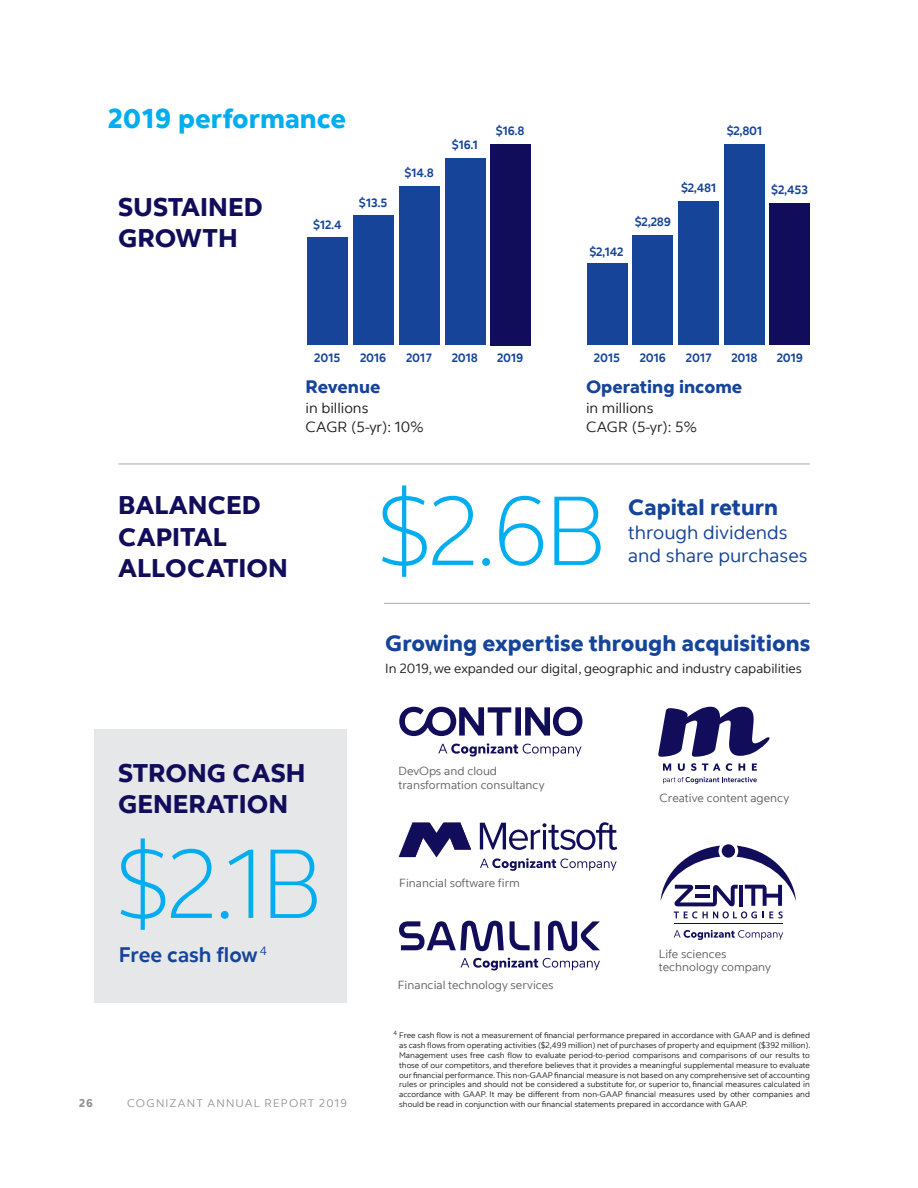
<style>
.page{position:relative;width:918px;height:1188px;background:#fff}
.page>*{position:absolute;margin:0;border:0;box-sizing:border-box;transform-origin:0 0}
.t1{font:300 97.5px "Cognizant Sans";color:#00aeef}
.t2{font:800 27.3px "Cognizant Sans";color:#00aeef}
.t3{font:800 25.5px/31.5px "Cognizant Sans";color:#110d5a}
.t4{font:800 22.5px "Cognizant Sans";color:#164499}
.t5{font:700 21px "Cognizant Sans";color:#164499}
.t6{font:19.5px/23.4px "Cognizant Sans";color:#164499}
.t7{font:800 18px "Cognizant Sans";color:#164499}
.t8{font:15px/19.5px "Cognizant Sans";color:#231f20}
.t9{font:13.5px "Cognizant Sans";color:#231f20}
.t10{font:12px/13.5px "Cognizant Sans";color:#636366}
.t11{font:700 12px "Cognizant Sans";letter-spacing:-.025em;color:#164499}
.t12{font:11.25px "Cognizant Sans";letter-spacing:.1em;color:#939598}
.t13{font:800 11.25px "Cognizant Sans";color:#939598}
.t14{font:8.25px/9.9px "Cognizant Sans";color:#231f20;text-align:justify}
</style>
<div class="page">
<hr style="left:118px;top:464px;width:692px;height:1px;background:#a8a9ad">
<hr style="left:384px;top:603px;width:426px;height:1px;background:#a8a9ad">
<svg style="left:399px;top:921px;width:201px;height:30px"></svg>
<svg style="left:461px;top:958px;width:139px;height:13px"></svg>
<svg style="left:663px;top:764px;width:8px;height:7px"></svg>
<svg style="left:678px;top:764px;width:7px;height:7px"></svg>
<svg style="left:691px;top:763px;width:41px;height:8px"></svg>
<svg style="left:739px;top:764px;width:6px;height:7px"></svg>
<svg style="left:752px;top:764px;width:5px;height:7px"></svg>
<svg style="left:658px;top:707px;width:112px;height:50px"></svg>
<svg style="left:663px;top:777px;width:94px;height:7px"></svg>
<svg style="left:480px;top:858px;width:137px;height:13px"></svg>
<svg style="left:480px;top:822px;width:137px;height:28px"></svg>
<svg style="left:399px;top:823px;width:72px;height:35px"></svg>
<svg style="left:438px;top:743px;width:143px;height:14px"></svg>
<svg style="left:399px;top:707px;width:183px;height:29px"></svg>
<svg style="left:674px;top:930px;width:109px;height:10px"></svg>
<hr style="left:674px;top:923px;width:108px;height:1px;background:#110d5a">
<svg style="left:722px;top:844px;width:13px;height:14px"></svg>
<svg style="left:660px;top:846px;width:136px;height:72px"></svg>
<div style="left:94px;top:729px;width:253px;height:274px;background:#e6e7e9"></div>
<div style="left:307px;top:238px;width:41px;height:107px;background:#164499"></div>
<div style="left:353px;top:216px;width:40px;height:129px;background:#164499"></div>
<div style="left:399px;top:186px;width:40px;height:159px;background:#164499"></div>
<div style="left:445px;top:158px;width:40px;height:187px;background:#164499"></div>
<div style="left:490px;top:144px;width:40px;height:201px;background:#110d5a"></div>
<div style="left:587px;top:264px;width:40px;height:81px;background:#164499"></div>
<div style="left:633px;top:235px;width:40px;height:110px;background:#164499"></div>
<div style="left:679px;top:201px;width:40px;height:144px;background:#164499"></div>
<div style="left:725px;top:144px;width:40px;height:200px;background:#164499"></div>
<div style="left:770px;top:203px;width:40px;height:142px;background:#110d5a"></div>
<h2 class="t2" style="left:108px;top:100px;width:240px">2019 performance</h2>
<h3 class="t3" style="left:118px;top:191px;width:146px">SUSTAINED<br>GROWTH</h3>
<h3 class="t11" style="left:313px;top:217px;width:30px">$12.4</h3>
<h3 class="t11" style="left:359px;top:195px;width:30px">$13.5</h3>
<h3 class="t11" style="left:404px;top:165px;width:31px">$14.8</h3>
<h3 class="t11" style="left:452px;top:137px;width:28px">$16.1</h3>
<h3 class="t11" style="left:496px;top:123px;width:30px">$16.8</h3>
<h3 class="t11" style="left:314px;top:350px;width:28px">2015</h3>
<h3 class="t11" style="left:360px;top:350px;width:28px">2016</h3>
<h3 class="t11" style="left:406px;top:350px;width:28px">2017</h3>
<h3 class="t11" style="left:452px;top:350px;width:28px">2018</h3>
<h3 class="t11" style="left:497px;top:350px;width:28px">2019</h3>
<h3 class="t7" style="left:306px;top:375px;width:76px">Revenue</h3>
<h3 class="t8" style="left:306px;top:398px;width:120px">in billions<br>CAGR (5-yr): 10%</h3>
<h3 class="t11" style="left:727px;top:123px;width:37px">$2,801</h3>
<h3 class="t11" style="left:589px;top:244px;width:36px">$2,142</h3>
<h3 class="t11" style="left:635px;top:214px;width:38px">$2,289</h3>
<h3 class="t11" style="left:681px;top:180px;width:37px">$2,481</h3>
<h3 class="t11" style="left:771px;top:182px;width:38px">$2,453</h3>
<h3 class="t11" style="left:594px;top:350px;width:28px">2015</h3>
<h3 class="t11" style="left:640px;top:350px;width:28px">2016</h3>
<h3 class="t11" style="left:686px;top:350px;width:28px">2017</h3>
<h3 class="t11" style="left:731px;top:350px;width:28px">2018</h3>
<h3 class="t11" style="left:777px;top:350px;width:28px">2019</h3>
<h3 class="t7" style="left:586px;top:375px;width:158px">Operating income</h3>
<h3 class="t8" style="left:586px;top:398px;width:112px">in millions<br>CAGR (5-yr): 5%</h3>
<h3 class="t3" style="left:118px;top:490px;width:171px">BALANCED<br>CAPITAL<br>ALLOCATION</h3>
<h3 class="t3" style="left:118px;top:757px;width:189px">STRONG CASH<br>GENERATION</h3>
<h1 class="t1" style="left:115px;top:827px;width:208px">$2.1B</h1>
<h3 class="t5" style="left:119px;top:941px;width:150px">Free cash flow <sup>4</sup></h3>
<h3 class="t13" style="left:79px;top:1096px;width:16px">26</h3>
<h3 class="t12" style="left:127px;top:1096px;width:221px">COGNIZANT ANNUAL REPORT 2019</h3>
<h1 class="t1" style="left:376px;top:474px;width:231px">$2.6B</h1>
<h3 class="t4" style="left:628px;top:492px;width:151px">Capital return</h3>
<h3 class="t6" style="left:628px;top:520px;width:181px">through dividends and share purchases</h3>
<h3 class="t4" style="left:385px;top:628px;width:427px">Growing expertise through acquisitions</h3>
<h3 class="t9" style="left:385px;top:660px;width:418px">In 2019, we expanded our digital, geographic and industry capabilities</h3>
<h3 class="t10" style="left:398px;top:764px;width:148px">DevOps and cloud transformation consultancy</h3>
<h3 class="t10" style="left:399px;top:876px;width:122px">Financial software firm</h3>
<h3 class="t10" style="left:398px;top:978px;width:157px">Financial technology services</h3>
<h3 class="t10" style="left:660px;top:791px;width:131px">Creative content agency</h3>
<h3 class="t10" style="left:659px;top:947px;width:113px">Life sciences technology company</h3>
<p class="t14" style="left:399px;top:1030px;width:413px;text-indent:-6px"><sup>4</sup> Free cash flow is not a measurement of financial performance prepared in accordance with GAAP and is defined as cash flows from operating activities ($2,499 million) net of purchases of property and equipment ($392 million).<br>Management uses free cash flow to evaluate period-to-period comparisons and comparisons of our results to those of our competitors, and therefore believes that it provides a meaningful supplemental measure to evaluate our financial performance. This non-GAAP financial measure is not based on any comprehensive set of accounting rules or principles and should not be considered a substitute for, or superior to, financial measures calculated in accordance with GAAP. It may be different from non-GAAP financial measures used by other companies and should be read in conjunction with our financial statements prepared in accordance with GAAP.</p>
</div>
